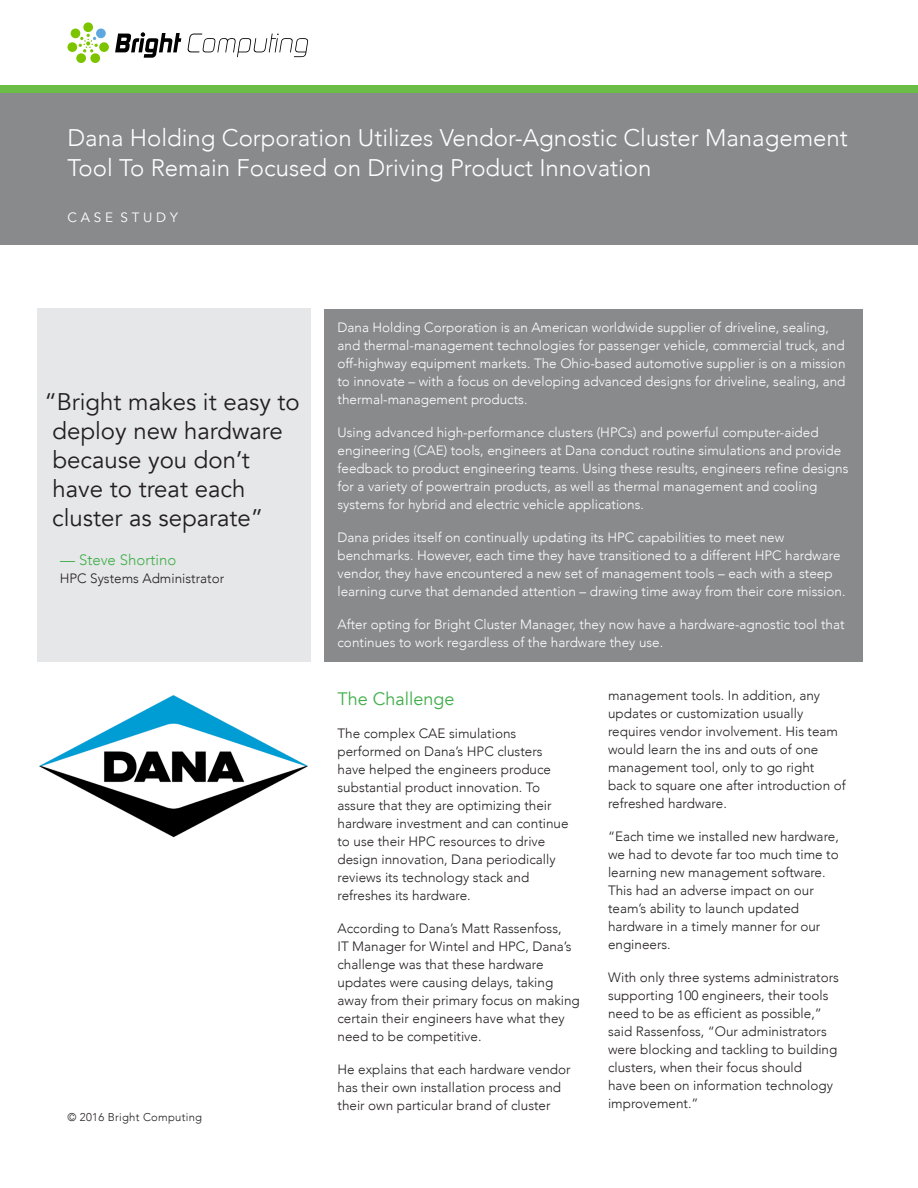
<style>
.page{position:relative;width:918px;height:1188px;background:#fff}
.page>*{position:absolute;margin:0;border:0;box-sizing:border-box;transform-origin:0 0}
.Intro_1{font:300 24px/30px "Avenir";color:#fff}
.Quote_body{font:24px/28.8px "Avenir";color:#231f20}
.Body_1{font:18px "Avenir";color:#40ae49}
.Quote_attribute_titl{font:300 15px "Avenir";color:#40ae49}
.Body_1-2{font:300 13.5px/18px "Avenir";color:#231f20}
.Body_1-3{font:300 13.5px/18px "Avenir";color:#fff}
.Page_head_1{font:13.5px "Avenir";color:#fff}
.Folio{font:300 11.25px "Avenir";letter-spacing:.025em;color:#231f20}
</style>
<div class="page">
<div style="left:37px;top:308px;width:273px;height:354px;background:#e6e7e9"></div>
<div style="left:325px;top:309px;width:538px;height:353px;background:#898a8b"></div>
<div style="left:0;top:93px;width:918px;height:151px;background:#898a8b"></div>
<div style="left:0;top:86px;width:918px;height:7px;background:#6cbd45"></div>
<div style="left:83px;top:22px;width:10px;height:10px;background:#7cc300;border-radius:50%"></div>
<div style="left:71px;top:29px;width:9px;height:9px;background:#7cc300;border-radius:50%"></div>
<div style="left:68px;top:42px;width:9px;height:10px;background:#7cc300;border-radius:50%"></div>
<div style="left:76px;top:53px;width:10px;height:10px;background:#7cc300;border-radius:50%"></div>
<div style="left:90px;top:53px;width:10px;height:10px;background:#7cc300;border-radius:50%"></div>
<div style="left:99px;top:42px;width:10px;height:10px;background:#7cc300;border-radius:50%"></div>
<div style="left:96px;top:29px;width:10px;height:9px;background:#5fa8df;border-radius:50%"></div>
<svg style="left:79px;top:34px;width:19px;height:18px"></svg>
<svg style="left:115px;top:32px;width:66px;height:26px"></svg>
<svg style="left:188px;top:34px;width:120px;height:23px"></svg>
<img style="left:39px;top:695px;width:269px;height:143px">
<p class="Intro_1" style="left:68px;top:123px;width:782px">Dana Holding Corporation Utilizes Vendor-Agnostic Cluster Management<br>Tool To Remain Focused on Driving Product Innovation</p>
<p class="Page_head_1" style="left:68px;top:210px;width:112px">C A S E S T U D Y</p>
<p class="Quote_body" style="left:52px;top:388px;width:249px;text-indent:-8px">“Bright makes it easy to deploy new hardware because you don’t have to treat each cluster as separate”</p>
<p class="Quote_attribute_titl" style="left:60px;top:551px;width:118px">— Steve Shortino</p>
<p class="Body_1-2" style="left:60px;top:569px;width:166px">HPC Systems Administrator</p>
<p class="Folio" style="left:68px;top:1110px;width:136px">© 2016 Bright Computing</p>
<p class="Body_1-3" style="left:338px;top:318px;width:510px">Dana Holding Corporation is an American worldwide supplier of driveline, sealing, and thermal-management technologies for passenger vehicle, commercial truck, and off-highway equipment markets. The Ohio-based automotive supplier is on a mission to innovate – with a focus on developing advanced designs for driveline, sealing, and thermal-management products.</p>
<p class="Body_1-3" style="left:338px;top:423px;width:512px">Using advanced high-performance clusters (HPCs) and powerful computer-aided engineering (CAE) tools, engineers at Dana conduct routine simulations and provide feedback to product engineering teams. Using these results, engineers refine designs for a variety of powertrain products, as well as thermal management and cooling systems for hybrid and electric vehicle applications.</p>
<p class="Body_1-3" style="left:338px;top:528px;width:510px">Dana prides itself on continually updating its HPC capabilities to meet new benchmarks. However, each time they have transitioned to a different HPC hardware vendor, they have encountered a new set of management tools – each with a steep learning curve that demanded attention – drawing time away from their core mission.</p>
<p class="Body_1-3" style="left:338px;top:615px;width:509px">After opting for Bright Cluster Manager, they now have a hardware-agnostic tool that continues to work regardless of the hardware they use.</p>
<p class="Body_1" style="left:338px;top:688px;width:119px">The Challenge</p>
<p class="Body_1-2" style="left:338px;top:724px;width:233px">The complex CAE simulations performed on Dana’s HPC clusters have helped the engineers produce substantial product innovation. To assure that they are optimizing their hardware investment and can continue to use their HPC resources to drive design innovation, Dana periodically reviews its technology stack and refreshes its hardware.</p>
<p class="Body_1-2" style="left:338px;top:919px;width:244px">According to Dana’s Matt Rassenfoss,<br>IT Manager for Wintel and HPC, Dana’s challenge was that these hardware updates were causing delays, taking away from their primary focus on making certain their engineers have what they need to be competitive.</p>
<p class="Body_1-2" style="left:338px;top:1060px;width:235px">He explains that each hardware vendor has their own installation process and their own particular brand of cluster</p>
<p class="Body_1-2" style="left:608px;top:687px;width:239px">management tools. In addition, any updates or customization usually requires vendor involvement. His team would learn the ins and outs of one management tool, only to go right back to square one after introduction of refreshed hardware.</p>
<p class="Body_1-2" style="left:608px;top:828px;width:232px">“Each time we installed new hardware, we had to devote far too much time to learning new management software.<br>This had an adverse impact on our team’s ability to launch updated hardware in a timely manner for our engineers.</p>
<p class="Body_1-2" style="left:608px;top:969px;width:232px">With only three systems administrators supporting 100 engineers, their tools need to be as efficient as possible,” said Rassenfoss, “Our administrators were blocking and tackling to building clusters, when their focus should<br>have been on information technology improvement.”</p>
</div>
